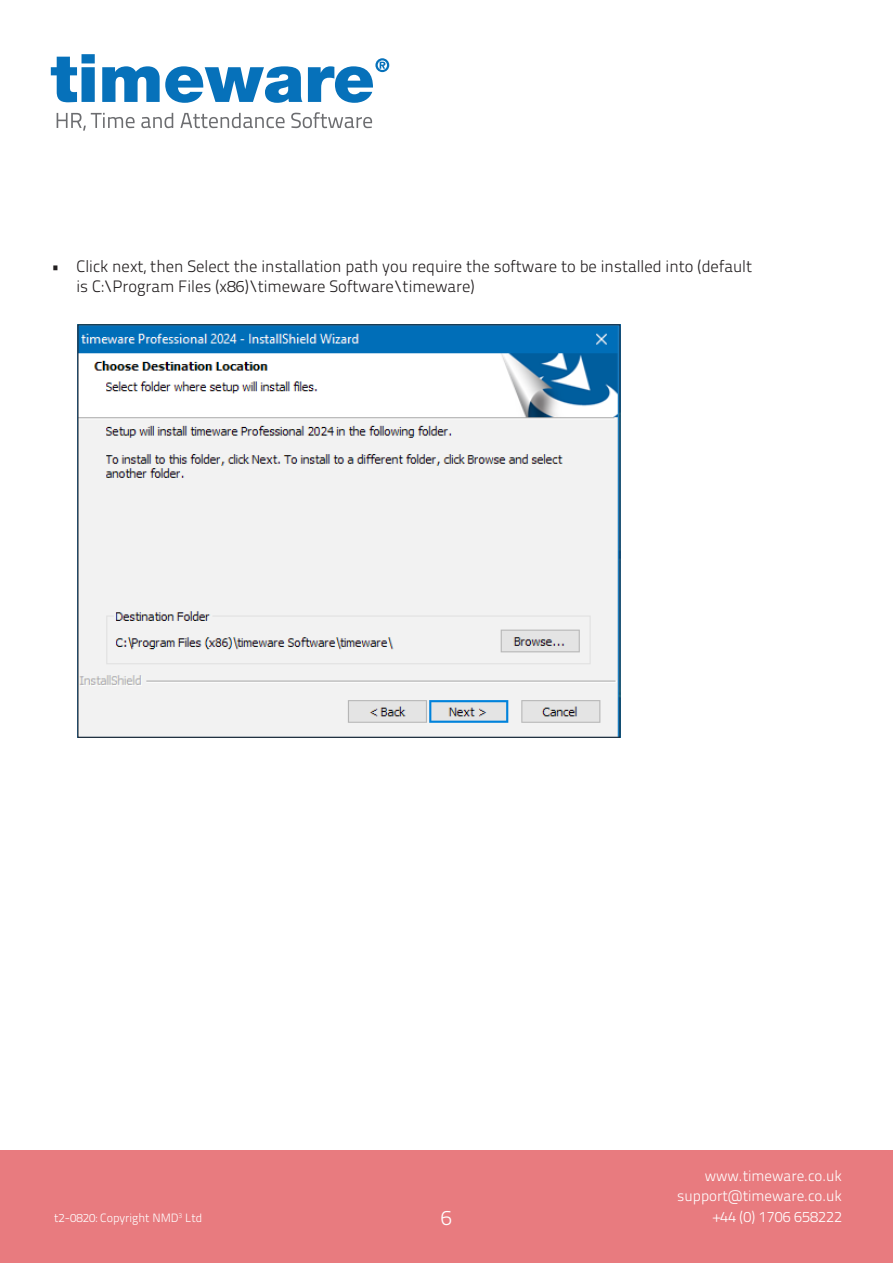
<style>
.page{position:relative;width:893px;height:1263px;background:#fff}
.page>*{position:absolute;margin:0;border:0;box-sizing:border-box;transform-origin:0 0}
.t1{font:21px "Titillium Text 22 L 250 wt";color:#fff}
.t2{font:16.5px/19.8px "Titillium Text 22 L 250 wt";color:#231f20}
.t3{font:15px/20.5px "Titillium Text 22 L 250 wt";color:#fff;text-align:right}
.t4{font:12px "Titillium Text 22 L 250 wt";color:#fff}
</style>
<div class="page">
<div style="left:0;top:1150px;width:893px;height:113px;background:#e87b7f"></div>
<svg style="left:51px;top:54px;width:338px;height:49px"></svg>
<svg style="left:57px;top:112px;width:315px;height:19px"></svg>
<img style="left:80px;top:327px;width:538px;height:408px">
<p class="t2" style="left:77px;top:255px;width:677px;text-indent:-26px">• Click next, then Select the installation path you require the software to be installed into (default is C:\Program Files (x86)\timeware Software\timeware)</p>
<p class="t4" style="left:54px;top:1209px;width:150px">t2-0820: Copyright NMD<sup>3</sup> Ltd</p>
<p class="t3" style="left:677px;top:1164px;width:166px">www.timeware.co.uk support@timeware.co.uk</p>
<p class="t1" style="left:441px;top:1202px;width:13px">6</p>
<p class="t3" style="left:714px;top:1205px;width:130px">+44 (0) 1706 658222</p>
</div>
